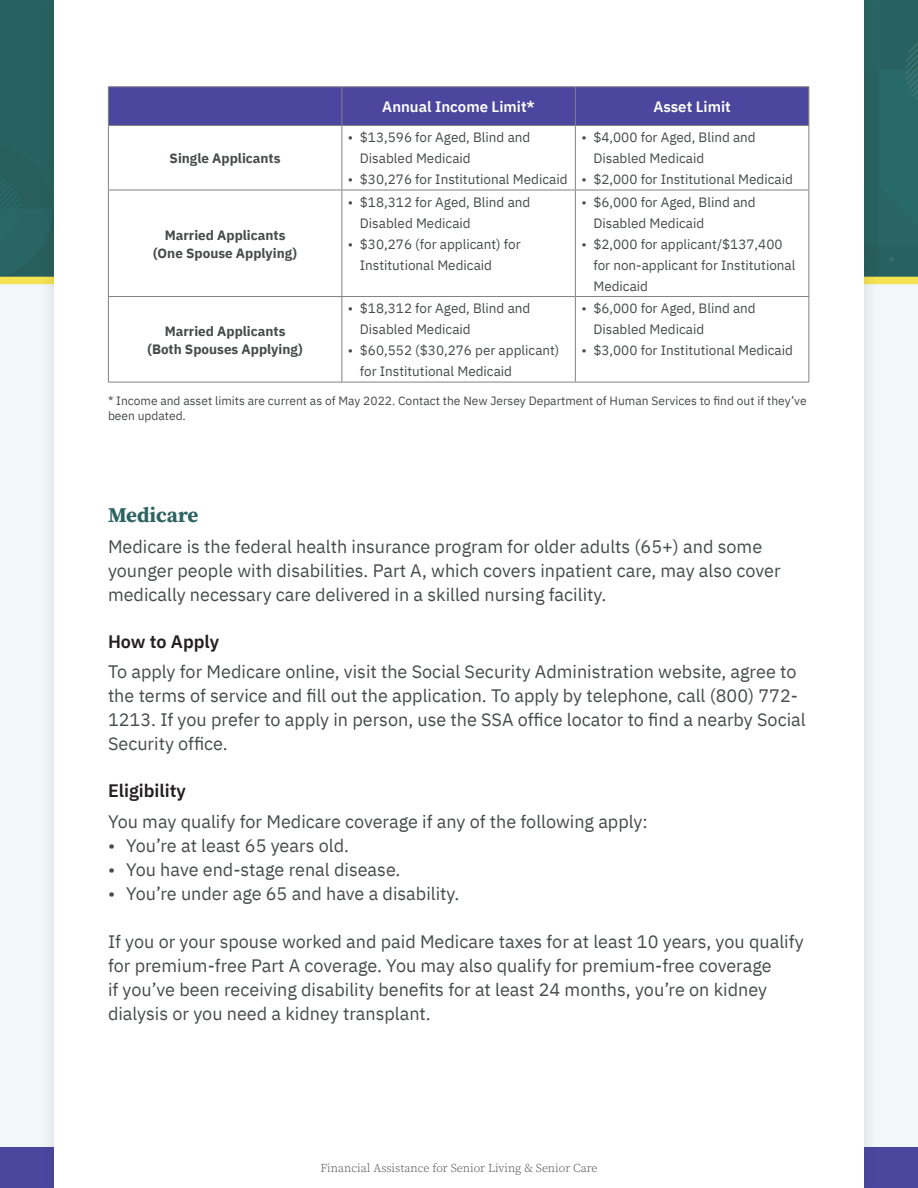
<style>
.page{position:relative;width:918px;height:1188px;background:#f2f7f9}
.page>*{position:absolute;margin:0;border:0;box-sizing:border-box;transform-origin:0 0}
.t1{font:700 21px "Source Serif Pro";color:#2d6361}
.t2{font:18px/24px "IBM Plex Sans";color:#474b49}
.t3{font:600 18px "IBM Plex Sans";color:#231f20}
.t4{font:600 15px "IBM Plex Sans";color:#fff}
.t5{font:13.5px/21px "IBM Plex Sans";color:#474b49}
.t6{font:700 13.5px/18px "IBM Plex Sans";color:#474b49;text-align:center}
.t7{font:12px/14.4px "IBM Plex Sans";color:#474b49}
.t8{font:300 12px "Source Serif Pro";color:#474b49}
</style>
<div class="page">
<div style="left:0;top:0;width:918px;height:280px;background:#2d6361"></div>
<div style="left:0;top:277px;width:918px;height:7px;background:#f5e353"></div>
<div style="left:0;top:1148px;width:918px;height:40px;background:#4b479f"></div>
<div style="left:39px;top:0;width:841px;height:1188px;background:#231f20;opacity:.15"></div>
<div style="left:54px;top:0;width:810px;height:1188px;background:#fff"></div>
<div style="left:109px;top:87px;width:699px;height:38px;background:#4b479f"></div>
<hr style="left:342px;top:87px;width:1px;height:38px;background:#808284">
<hr style="left:575px;top:87px;width:1px;height:38px;background:#808284">
<hr style="left:575px;top:126px;width:1px;height:64px;background:#808284">
<hr style="left:108px;top:190px;width:234px;height:1px;background:#808284">
<hr style="left:342px;top:190px;width:233px;height:1px;background:#808284">
<hr style="left:575px;top:190px;width:234px;height:1px;background:#808284">
<hr style="left:575px;top:190px;width:1px;height:106px;background:#808284">
<hr style="left:108px;top:296px;width:234px;height:1px;background:#808284">
<hr style="left:342px;top:296px;width:233px;height:1px;background:#808284">
<hr style="left:575px;top:296px;width:234px;height:1px;background:#808284">
<hr style="left:575px;top:297px;width:1px;height:85px;background:#808284">
<hr style="left:108px;top:126px;width:1px;height:64px;background:#808284">
<hr style="left:108px;top:190px;width:1px;height:106px;background:#808284">
<hr style="left:108px;top:297px;width:1px;height:85px;background:#808284">
<hr style="left:108px;top:382px;width:234px;height:1px;background:#808284">
<hr style="left:342px;top:126px;width:1px;height:64px;background:#808284">
<hr style="left:808px;top:126px;width:1px;height:64px;background:#808284">
<hr style="left:342px;top:190px;width:1px;height:106px;background:#808284">
<hr style="left:808px;top:190px;width:1px;height:106px;background:#808284">
<hr style="left:342px;top:297px;width:1px;height:85px;background:#808284">
<hr style="left:808px;top:297px;width:1px;height:85px;background:#808284">
<hr style="left:342px;top:382px;width:233px;height:1px;background:#808284">
<hr style="left:575px;top:382px;width:234px;height:1px;background:#808284">
<hr style="left:108px;top:86px;width:234px;height:1px;background:#808284">
<hr style="left:108px;top:87px;width:1px;height:38px;background:#808284">
<hr style="left:342px;top:86px;width:233px;height:1px;background:#808284">
<hr style="left:575px;top:86px;width:234px;height:1px;background:#808284">
<hr style="left:808px;top:87px;width:1px;height:38px;background:#808284">
<hr style="left:108px;top:125px;width:234px;height:1px;background:#808284">
<hr style="left:342px;top:125px;width:233px;height:1px;background:#808284">
<hr style="left:575px;top:125px;width:234px;height:1px;background:#808284">
<p class="t6" style="left:170px;top:148px;width:112px">Single Applicants</p>
<p class="t6" style="left:153px;top:225px;width:146px">Married Applicants (One Spouse Applying)</p>
<p class="t4" style="left:382px;top:95px;width:154px">Annual Income Limit*</p>
<p class="t4" style="left:653px;top:95px;width:79px">Asset Limit</p>
<p class="t5" style="left:360px;top:126px;width:172px;text-indent:-12px">• $13,596 for Aged, Blind and<br>Disabled Medicaid</p>
<p class="t5" style="left:348px;top:168px;width:221px">• $30,276 for Institutional Medicaid</p>
<p class="t5" style="left:360px;top:190px;width:172px;text-indent:-12px">• $18,312 for Aged, Blind and<br>Disabled Medicaid</p>
<p class="t5" style="left:360px;top:232px;width:162px;text-indent:-12px">• $30,276 (for applicant) for<br>Institutional Medicaid</p>
<p class="t5" style="left:593px;top:126px;width:164px;text-indent:-12px">• $4,000 for Aged, Blind and<br>Disabled Medicaid</p>
<p class="t5" style="left:581px;top:168px;width:213px">• $2,000 for Institutional Medicaid</p>
<p class="t5" style="left:593px;top:190px;width:164px;text-indent:-12px">• $6,000 for Aged, Blind and<br>Disabled Medicaid</p>
<p class="t5" style="left:593px;top:232px;width:204px;text-indent:-12px">• $2,000 for applicant/$137,400 for non-applicant for Institutional<br>Medicaid</p>
<p class="t5" style="left:360px;top:297px;width:172px;text-indent:-12px">• $18,312 for Aged, Blind and<br>Disabled Medicaid</p>
<p class="t5" style="left:360px;top:339px;width:201px;text-indent:-12px">• $60,552 ($30,276 per applicant) for Institutional Medicaid</p>
<p class="t5" style="left:593px;top:297px;width:164px;text-indent:-12px">• $6,000 for Aged, Blind and<br>Disabled Medicaid</p>
<p class="t5" style="left:581px;top:339px;width:213px">• $3,000 for Institutional Medicaid</p>
<p class="t7" style="left:108px;top:393px;width:700px">* Income and asset limits are current as of May 2022. Contact the New Jersey Department of Human Services to find out if they’ve been updated.</p>
<p class="t6" style="left:147px;top:321px;width:157px">Married Applicants (Both Spouses Applying)</p>
<p class="t1" style="left:108px;top:501px;width:92px">Medicare</p>
<p class="t2" style="left:108px;top:533px;width:674px">Medicare is the federal health insurance program for older adults (65+) and some younger people with disabilities. Part A, which covers inpatient care, may also cover medically necessary care delivered in a skilled nursing facility.</p>
<p class="t3" style="left:108px;top:627px;width:113px">How to Apply</p>
<p class="t2" style="left:108px;top:659px;width:699px">To apply for Medicare online, visit the Social Security Administration website, agree to the terms of service and fill out the application. To apply by telephone, call (800) 772- 1213. If you prefer to apply in person, use the SSA office locator to find a nearby Social Security office.</p>
<p class="t3" style="left:108px;top:776px;width:80px">Eligibility</p>
<p class="t2" style="left:108px;top:808px;width:541px">You may qualify for Medicare coverage if any of the following apply:</p>
<p class="t2" style="left:108px;top:832px;width:243px">• You’re at least 65 years old.</p>
<p class="t2" style="left:108px;top:856px;width:294px">• You have end-stage renal disease.</p>
<p class="t2" style="left:108px;top:880px;width:353px">• You’re under age 65 and have a disability.</p>
<p class="t2" style="left:108px;top:928px;width:697px">If you or your spouse worked and paid Medicare taxes for at least 10 years, you qualify for premium-free Part A coverage. You may also qualify for premium-free coverage<br>if you’ve been receiving disability benefits for at least 24 months, you’re on kidney dialysis or you need a kidney transplant.</p>
<p class="t8" style="left:320px;top:1160px;width:279px">Financial Assistance for Senior Living &amp; Senior Care</p>
</div>
